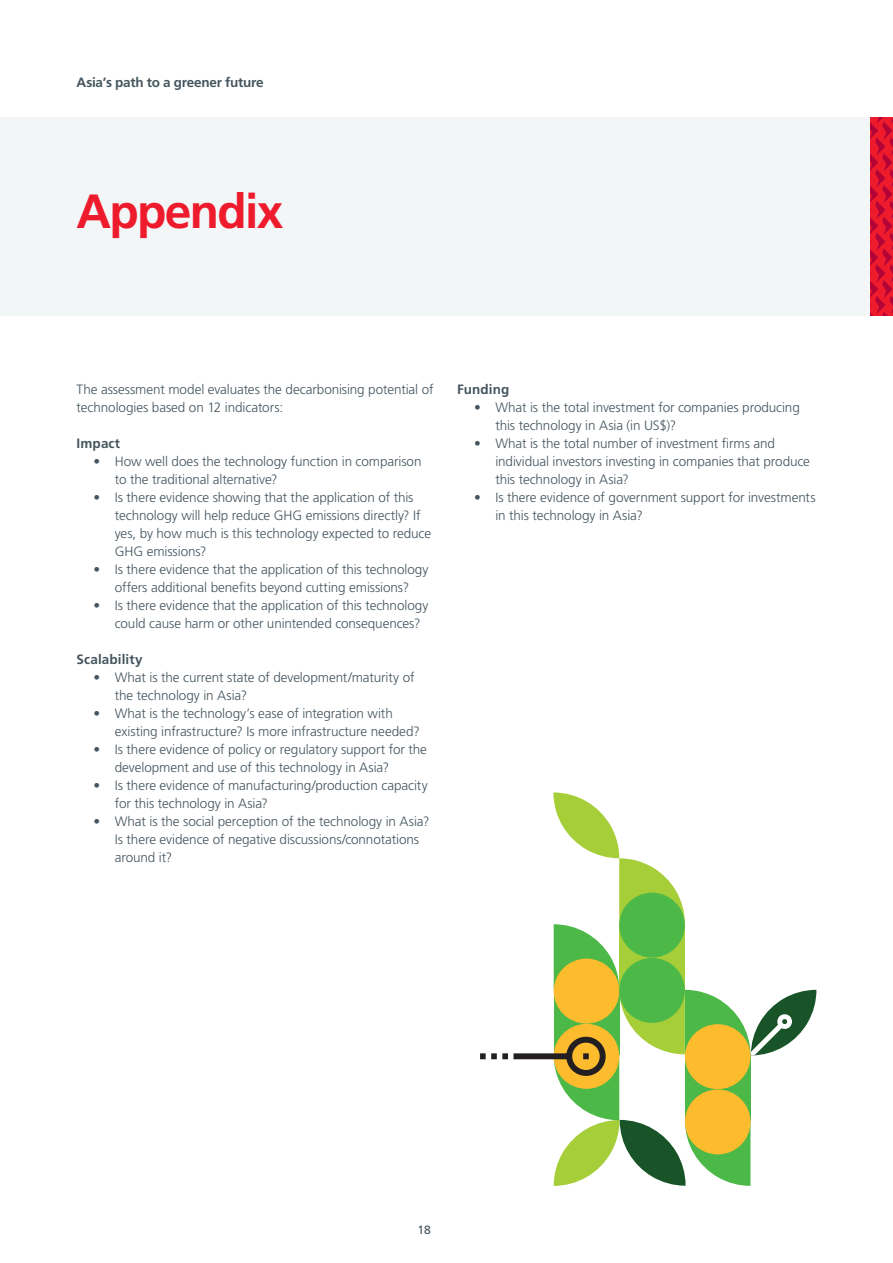
<style>
.page{position:relative;width:893px;height:1263px;background:#fff}
.page>*{position:absolute;margin:0;border:0;box-sizing:border-box;transform-origin:0 0}
.New_Headline{font:700 48px "Frutiger LT Pro";letter-spacing:-.035em;color:#ee1b2c}
.New_bodytext_no_inde{font:300 13.5px/18px "Frutiger LT Std";letter-spacing:-.005em;color:#45555f}
.Cover_Header{font:700 13.5px "Frutiger LT Pro";letter-spacing:-.015em;color:#45555f}
.New_Subhead{font:700 13.5px "Frutiger LT Std";letter-spacing:.01em;color:#45555f}
.t1{font:12px "Frutiger LT Pro";color:#45555f}
</style>
<div class="page">
<div style="left:0;top:117px;width:893px;height:198px;background:#f3f6f7"></div>
<svg style="left:871px;top:117px;width:22px;height:198px;background:#db132f"></svg>
<svg style="left:480px;top:792px;width:336px;height:394px"></svg>
<p class="Cover_Header" style="left:77px;top:74px;width:189px">Asia’s path to a greener future</p>
<p class="New_Headline" style="left:77px;top:183px;width:208px">Appendix</p>
<p class="New_bodytext_no_inde" style="left:77px;top:381px;width:358px">The assessment model evaluates the decarbonising potential of technologies based on 12 indicators:</p>
<p class="New_Subhead" style="left:77px;top:436px;width:45px">Impact</p>
<p class="New_bodytext_no_inde" style="left:115px;top:453px;width:308px;text-indent:-21px">• How well does the technology function in comparison to the traditional alternative?</p>
<p class="New_bodytext_no_inde" style="left:115px;top:489px;width:318px;text-indent:-21px">• Is there evidence showing that the application of this technology will help reduce GHG emissions directly? If yes, by how much is this technology expected to reduce GHG emissions?</p>
<p class="New_bodytext_no_inde" style="left:94px;top:561px;width:336px;text-align:center">• Is there evidence that the application of this technology offers additional benefits beyond cutting emissions?</p>
<p class="New_bodytext_no_inde" style="left:115px;top:597px;width:315px;text-indent:-21px">• Is there evidence that the application of this technology could cause harm or other unintended consequences?</p>
<p class="New_Subhead" style="left:77px;top:652px;width:67px">Scalability</p>
<p class="New_bodytext_no_inde" style="left:115px;top:669px;width:301px;text-indent:-21px">• What is the current state of development/maturity of the technology in Asia?</p>
<p class="New_bodytext_no_inde" style="left:115px;top:705px;width:307px;text-indent:-21px">• What is the technology’s ease of integration with existing infrastructure? Is more infrastructure needed?</p>
<p class="New_bodytext_no_inde" style="left:115px;top:741px;width:314px;text-indent:-21px">• Is there evidence of policy or regulatory support for the development and use of this technology in Asia?</p>
<p class="New_bodytext_no_inde" style="left:115px;top:777px;width:314px;text-indent:-21px">• Is there evidence of manufacturing/production capacity for this technology in Asia?</p>
<p class="New_bodytext_no_inde" style="left:115px;top:813px;width:316px;text-indent:-21px">• What is the social perception of the technology in Asia?<br>Is there evidence of negative discussions/connotations around it?</p>
<p class="New_Subhead" style="left:457px;top:382px;width:54px">Funding</p>
<p class="New_bodytext_no_inde" style="left:495px;top:399px;width:306px;text-indent:-21px">• What is the total investment for companies producing this technology in Asia (in US$)?</p>
<p class="New_bodytext_no_inde" style="left:495px;top:435px;width:316px;text-indent:-21px">• What is the total number of investment firms and individual investors investing in companies that produce this technology in Asia?</p>
<p class="New_bodytext_no_inde" style="left:495px;top:489px;width:322px;text-indent:-21px">• Is there evidence of government support for investments in this technology in Asia?</p>
<p class="t1" style="left:418px;top:1222px;width:15px">18</p>
</div>
